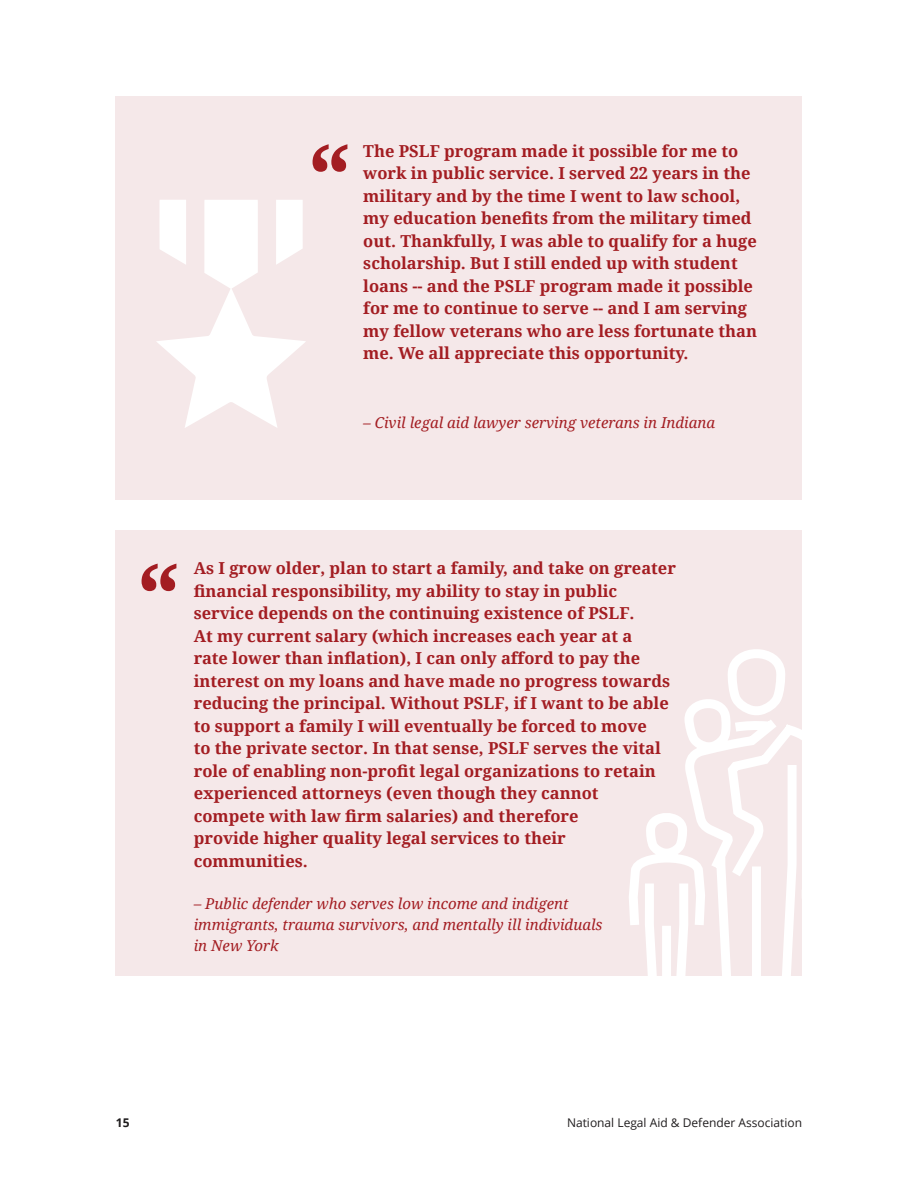
<style>
.page{position:relative;width:918px;height:1188px;background:#fff}
.page>*{position:absolute;margin:0;border:0;box-sizing:border-box;transform-origin:0 0}
.t1{font:700 90px "Droid Serif";color:#a31d22}
.t2{font:700 16.5px/22.5px "Droid Serif";color:#a31d22}
.t3{font:italic 15px "Droid Serif";color:#a31d22}
.t4{font:12px "Open Sans";color:#201d1e}
.t5{font:700 12px "Open Sans";color:#201d1e}
</style>
<div class="page">
<div style="left:116px;top:530px;width:686px;height:446px;background:#f5e8e9"></div>
<svg style="left:629px;top:649px;width:173px;height:327px"></svg>
<div style="left:116px;top:96px;width:686px;height:404px;background:#f5e8e9"></div>
<svg style="left:156px;top:200px;width:150px;height:228px"></svg>
<p class="t1" style="left:307px;top:113px;width:46px">“</p>
<p class="t2" style="left:363px;top:139px;width:395px">The PSLF program made it possible for me to work in public service. I served 22 years in the military and by the time I went to law school, my education benefits from the military timed out. Thankfully, I was able to qualify for a huge scholarship. But I still ended up with student loans -- and the PSLF program made it possible for me to continue to serve -- and I am serving my fellow veterans who are less fortunate than me. We all appreciate this opportunity.</p>
<p class="t3" style="left:363px;top:412px;width:353px">– Civil legal aid lawyer serving veterans in Indiana</p>
<p class="t1" style="left:136px;top:533px;width:46px">“</p>
<p class="t2" style="left:194px;top:557px;width:484px">As I grow older, plan to start a family, and take on greater financial responsibility, my ability to stay in public service depends on the continuing existence of PSLF.<br>At my current salary (which increases each year at a<br>rate lower than inflation), I can only afford to pay the interest on my loans and have made no progress towards reducing the principal. Without PSLF, if I want to be able to support a family I will eventually be forced to move<br>to the private sector. In that sense, PSLF serves the vital role of enabling non-profit legal organizations to retain experienced attorneys (even though they cannot</p>
<p class="t2" style="left:194px;top:804px;width:386px">compete with law firm salaries) and therefore</p>
<p class="t2" style="left:194px;top:827px;width:374px">provide higher quality legal services to their communities.</p>
<p class="t3" style="left:194px;top:893px;width:376px">– Public defender who serves low income and indigent</p>
<p class="t3" style="left:194px;top:914px;width:410px">immigrants, trauma survivors, and mentally ill individuals</p>
<p class="t3" style="left:194px;top:935px;width:86px">in New York</p>
<p class="t5" style="left:116px;top:1114px;width:15px">15</p>
<p class="t4" style="left:567px;top:1114px;width:237px">National Legal Aid &amp; Defender Association</p>
</div>
